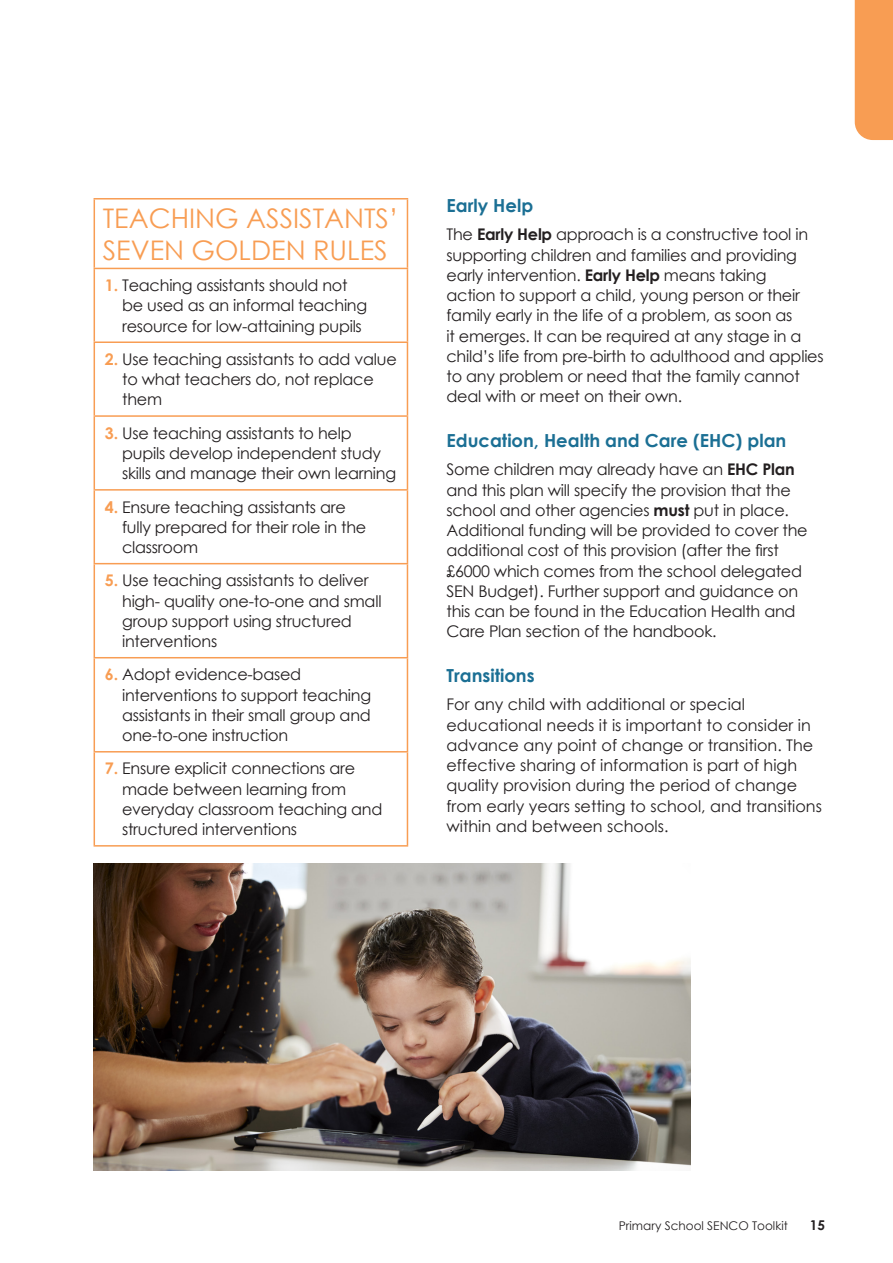
<style>
.page{position:relative;width:893px;height:1263px;background:#fff}
.page>*{position:absolute;margin:0;border:0;box-sizing:border-box;transform-origin:0 0}
.Subhead{font:27px/32.4px "Century Gothic";color:#f89d53}
.Subhead-2{font:700 18px "Century Gothic";color:#1b6f94}
.Body{font:16.05px/20.2px "Century Gothic";letter-spacing:-.015em;color:#231f20}
.t1{font:700 13.5px "Century Gothic";color:#231f20}
.t2{font:12px "Century Gothic";color:#231f20}
.s1{font-weight:700;color:#f89d53}
.s2{font-weight:700}
</style>
<div class="page">
<div style="left:855px;top:0;width:38px;height:140px;background:#f89d53"></div>
<hr style="left:94px;top:199px;width:1px;height:69px;background:#f89d53">
<hr style="left:94px;top:198px;width:314px;height:2px;background:#f89d53">
<hr style="left:407px;top:199px;width:1px;height:69px;background:#f89d53">
<hr style="left:94px;top:269px;width:1px;height:72px;background:#f89d53">
<hr style="left:94px;top:343px;width:1px;height:72px;background:#f89d53">
<hr style="left:94px;top:417px;width:1px;height:72px;background:#f89d53">
<hr style="left:94px;top:491px;width:1px;height:72px;background:#f89d53">
<hr style="left:94px;top:564px;width:1px;height:93px;background:#f89d53">
<hr style="left:94px;top:658px;width:1px;height:93px;background:#f89d53">
<hr style="left:94px;top:752px;width:1px;height:93px;background:#f89d53">
<hr style="left:94px;top:268px;width:314px;height:1px;background:#f89d53">
<hr style="left:407px;top:269px;width:1px;height:72px;background:#f89d53">
<hr style="left:407px;top:343px;width:1px;height:72px;background:#f89d53">
<hr style="left:407px;top:417px;width:1px;height:72px;background:#f89d53">
<hr style="left:407px;top:491px;width:1px;height:72px;background:#f89d53">
<hr style="left:407px;top:564px;width:1px;height:93px;background:#f89d53">
<hr style="left:407px;top:658px;width:1px;height:93px;background:#f89d53">
<hr style="left:407px;top:752px;width:1px;height:93px;background:#f89d53">
<hr style="left:94px;top:341px;width:314px;height:2px;background:#f89d53">
<hr style="left:94px;top:415px;width:314px;height:2px;background:#f89d53">
<hr style="left:94px;top:489px;width:314px;height:2px;background:#f89d53">
<hr style="left:94px;top:563px;width:314px;height:1px;background:#f89d53">
<hr style="left:94px;top:657px;width:314px;height:1px;background:#f89d53">
<hr style="left:94px;top:751px;width:314px;height:1px;background:#f89d53">
<hr style="left:94px;top:845px;width:314px;height:1px;background:#f89d53">
<img style="left:94px;top:863px;width:597px;height:307px">
<p class="Subhead" style="left:103px;top:201px;width:297px">TEACHING ASSISTANTS’<br>SEVEN GOLDEN RULES</p>
<p class="Body" style="left:122px;top:275px;width:247px;text-indent:-17px"><span class="s1">1.</span> Teaching assistants should not be used as an informal teaching resource for low-attaining pupils</p>
<p class="Body" style="left:122px;top:349px;width:276px;text-indent:-17px"><span class="s1">2.</span> Use teaching assistants to add value to what teachers do, not replace them</p>
<p class="Body" style="left:122px;top:423px;width:276px;text-indent:-17px"><span class="s1">3.</span> Use teaching assistants to help pupils develop independent study skills and manage their own learning</p>
<p class="Body" style="left:122px;top:496px;width:246px;text-indent:-17px"><span class="s1">4.</span> Ensure teaching assistants are fully prepared for their role in the classroom</p>
<p class="Body" style="left:122px;top:570px;width:261px;text-indent:-17px"><span class="s1">5.</span> Use teaching assistants to deliver high- quality one-to-one and small group support using structured interventions</p>
<p class="Body" style="left:122px;top:664px;width:251px;text-indent:-17px"><span class="s1">6.</span> Adopt evidence-based interventions to support teaching assistants in their small group and one-to-one instruction</p>
<p class="Body" style="left:122px;top:758px;width:262px;text-indent:-17px"><span class="s1">7.</span> Ensure explicit connections are made between learning from everyday classroom teaching and structured interventions</p>
<p class="Subhead-2" style="left:446px;top:194px;width:88px">Early Help</p>
<p class="Body" style="left:446px;top:224px;width:379px">The <span class="s2">Early Help</span> approach is a constructive tool in supporting children and families and providing early intervention. <span class="s2">Early Help</span> means taking<br>action to support a child, young person or their family early in the life of a problem, as soon as<br>it emerges. It can be required at any stage in a child’s life from pre-birth to adulthood and applies to any problem or need that the family cannot deal with or meet on their own.</p>
<p class="Subhead-2" style="left:446px;top:429px;width:341px">Education, Health and Care (EHC) plan</p>
<p class="Body" style="left:446px;top:459px;width:363px">Some children may already have an <span class="s2">EHC Plan </span>and this plan will specify the provision that the school and other agencies <span class="s2">must</span> put in place.<br>Additional funding will be provided to cover the additional cost of this provision (after the first £6000 which comes from the school delegated SEN Budget). Further support and guidance on this can be found in the Education Health and Care Plan section of the handbook.</p>
<p class="Subhead-2" style="left:446px;top:664px;width:90px">Transitions</p>
<p class="Body" style="left:446px;top:694px;width:377px">For any child with additional or special educational needs it is important to consider in advance any point of change or transition. The effective sharing of information is part of high quality provision during the period of change from early years setting to school, and transitions within and between schools.</p>
<p class="t2" style="left:619px;top:1218px;width:170px">Primary School SENCO Toolkit</p>
<p class="t1" style="left:810px;top:1217px;width:17px">15</p>
</div>
